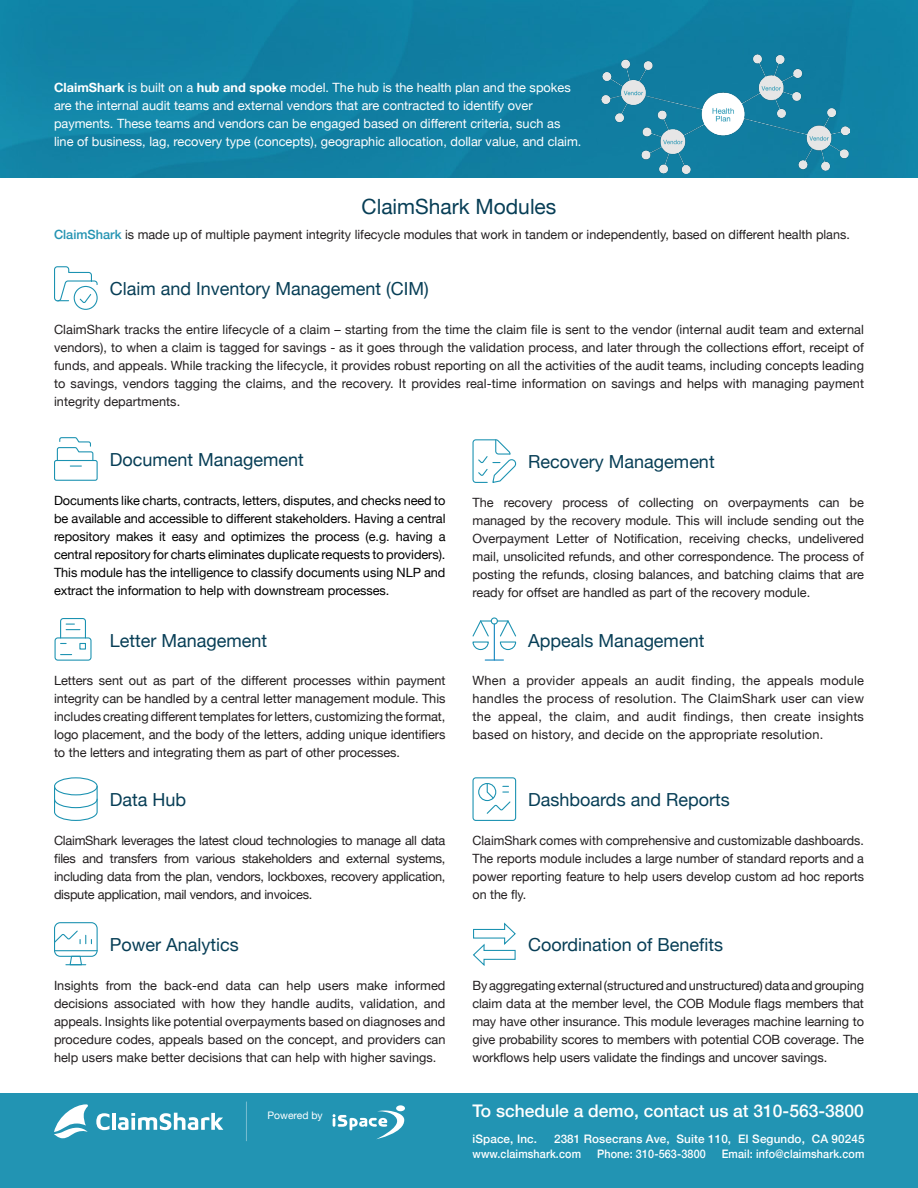
<style>
.page{position:relative;width:918px;height:1188px;background:#fff}
.page>*{position:absolute;margin:0;border:0;box-sizing:border-box;transform-origin:0 0}
.t1{font:21px "Helvetica Neue";color:#073e56}
.t2{font:18px "Helvetica Neue";color:#073e56}
.t3{font:500 17.4px "Helvetica Neue";color:#fff}
.t4{font:12.75px/18px "Helvetica Neue";color:#231f20;text-align:justify}
.t5{font:12.75px/18px "Helvetica Neue";letter-spacing:-.005em;color:#000;text-align:justify}
.t6{font:12.75px/18px "Helvetica Neue";color:#fff}
.t7{font:500 11.7px "Helvetica Neue";letter-spacing:.015em;color:#fff;scale:.92 1}
.t8{font:500 11.7px "Helvetica Neue";letter-spacing:.015em;color:#fff}
.t9{font:10.35px "Helvetica Neue";color:#fff}
.s1{font-weight:700}
.s2{font-weight:500;color:#2393b2}
</style>
<div class="page">
<div style="left:0;top:0;width:918px;height:178px;background:#1081a4"></div>
<div style="left:0;top:1094px;width:918px;height:94px;background:#2294b3"></div>
<svg style="left:333px;top:1110px;width:72px;height:29px"></svg>
<div style="left:396px;top:1105px;width:9px;height:6px;background:#fff;border-radius:50%"></div>
<hr style="left:246px;top:1102px;width:1px;height:39px;background:#74bbcf">
<svg style="left:96px;top:1113px;width:14px;height:17px"></svg>
<hr style="left:112px;top:1113px;width:4px;height:17px;background:#fff">
<svg style="left:118px;top:1113px;width:105px;height:17px"></svg>
<svg style="left:54px;top:1104px;width:34px;height:34px"></svg>
<svg style="left:472px;top:439px;width:44px;height:44px"></svg>
<hr style="left:494px;top:624px;width:1px;height:36px;background:#0b81bc">
<svg style="left:485px;top:659px;width:18px;height:2px"></svg>
<div style="left:491px;top:617px;width:7px;height:8px;border:1px solid #1b92b1;border-radius:50%"></div>
<svg style="left:472px;top:620px;width:19px;height:31px"></svg>
<svg style="left:497px;top:620px;width:19px;height:30px"></svg>
<div style="left:54px;top:460px;width:44px;height:21px;border:1px solid #1b92b1;border-radius:2px"></div>
<svg style="left:56px;top:437px;width:38px;height:30px"></svg>
<div style="left:55px;top:637px;width:37px;height:24px;border:1px solid #1b92b1;border-radius:3px"></div>
<div style="left:79px;top:643px;width:7px;height:7px;border:1px solid #1b92b1"></div>
<svg style="left:60px;top:618px;width:27px;height:26px"></svg>
<svg style="left:66px;top:957px;width:20px;height:9px"></svg>
<div style="left:54px;top:922px;width:44px;height:35px;border:1px solid #1b92b1;border-radius:6px"></div>
<hr style="left:55px;top:950px;width:42px;height:1px;background:#1b92b1">
<svg style="left:54px;top:930px;width:38px;height:14px"></svg>
<svg style="left:473px;top:922px;width:43px;height:44px"></svg>
<div style="left:74px;top:286px;width:24px;height:24px;border:1px solid #1b92b1;border-radius:50%"></div>
<svg style="left:54px;top:266px;width:44px;height:38px"></svg>
<div style="left:54px;top:777px;width:44px;height:18px;border:1px solid #1b92b1;border-radius:50%"></div>
<svg style="left:54px;top:785px;width:44px;height:36px"></svg>
<div style="left:472px;top:777px;width:44px;height:44px;border:1px solid #1b92b1;border-radius:3px"></div>
<div style="left:478px;top:783px;width:18px;height:18px;border:1px solid #1b92b1;border-radius:50%"></div>
<svg style="left:486px;top:783px;width:25px;height:31px"></svg>
<img style="left:601px;top:54px;width:249px;height:120px">
<p class="t6" style="left:54px;top:79px;width:529px"><span class="s1">ClaimShark</span> is built on a <span class="s1">hub and spoke</span> model. The hub is the health plan and the spokes are the internal audit teams and external vendors that are contracted to identify over payments. These teams and vendors can be engaged based on different criteria, such as line of business, lag, recovery type (concepts), geographic allocation, dollar value, and claim.</p>
<p class="t1" style="left:362px;top:192px;width:196px">ClaimShark Modules</p>
<p class="t4" style="left:54px;top:226px;width:797px"><span class="s2">ClaimShark</span> is made up of multiple payment integrity lifecycle modules that work in tandem or independently, based on different health plans.</p>
<p class="t2" style="left:110px;top:276px;width:321px">Claim and Inventory Management (CIM)</p>
<p class="t4" style="left:54px;top:321px;width:812px">ClaimShark tracks the entire lifecycle of a claim – starting from the time the claim file is sent to the vendor (internal audit team and external vendors), to when a claim is tagged for savings - as it goes through the validation process, and later through the collections effort, receipt of funds, and appeals. While tracking the lifecycle, it provides robust reporting on all the activities of the audit teams, including concepts leading to savings, vendors tagging the claims, and the recovery. It provides real-time information on savings and helps with managing payment integrity departments.</p>
<p class="t2" style="left:110px;top:447px;width:196px">Document Management</p>
<p class="t2" style="left:528px;top:449px;width:188px">Recovery Management</p>
<p class="t5" style="left:54px;top:492px;width:393px">Documents like charts, contracts, letters, disputes, and checks need to be available and accessible to different stakeholders. Having a central repository makes it easy and optimizes the process (e.g. having a central repository for charts eliminates duplicate requests to providers).<br>This module has the intelligence to classify documents using NLP and extract the information to help with downstream processes.</p>
<p class="t4" style="left:472px;top:494px;width:393px">The recovery process of collecting on overpayments can be managed by the recovery module. This will include sending out the Overpayment Letter of Notification, receiving checks, undelivered mail, unsolicited refunds, and other correspondence. The process of posting the refunds, closing balances, and batching claims that are ready for offset are handled as part of the recovery module.</p>
<p class="t2" style="left:110px;top:627px;width:159px">Letter Management</p>
<p class="t2" style="left:528px;top:627px;width:178px">Appeals Management</p>
<p class="t4" style="left:54px;top:673px;width:393px">Letters sent out as part of the different processes within payment integrity can be handled by a central letter management module. This includes creating different templates for letters, customizing the format, logo placement, and the body of the letters, adding unique identifiers to the letters and integrating them as part of other processes.</p>
<p class="t4" style="left:472px;top:673px;width:393px">When a provider appeals an audit finding, the appeals module handles the process of resolution. The ClaimShark user can view the appeal, the claim, and audit findings, then create insights based on history, and decide on the appropriate resolution.</p>
<p class="t2" style="left:110px;top:787px;width:78px">Data Hub</p>
<p class="t2" style="left:528px;top:787px;width:203px">Dashboards and Reports</p>
<p class="t4" style="left:54px;top:832px;width:393px">ClaimShark leverages the latest cloud technologies to manage all data files and transfers from various stakeholders and external systems, including data from the plan, vendors, lockboxes, recovery application, dispute application, mail vendors, and invoices.</p>
<p class="t4" style="left:472px;top:832px;width:393px">ClaimShark comes with comprehensive and customizable dashboards.<br>The reports module includes a large number of standard reports and a power reporting feature to help users develop custom ad hoc reports on the fly.</p>
<p class="t2" style="left:110px;top:932px;width:130px">Power Analytics</p>
<p class="t2" style="left:528px;top:932px;width:197px">Coordination of Benefits</p>
<p class="t4" style="left:54px;top:977px;width:393px">Insights from the back-end data can help users make informed decisions associated with how they handle audits, validation, and appeals. Insights like potential overpayments based on diagnoses and procedure codes, appeals based on the concept, and providers can help users make better decisions that can help with higher savings.</p>
<p class="t4" style="left:472px;top:977px;width:393px">By aggregating external (structured and unstructured) data and grouping claim data at the member level, the COB Module flags members that may have other insurance. This module leverages machine learning to give probability scores to members with potential COB coverage. The workflows help users validate the findings and uncover savings.</p>
<p class="t9" style="left:268px;top:1107px;width:57px">Powered by</p>
<p class="t3" style="left:472px;top:1097px;width:393px">To schedule a demo, contact us at 310-563-3800</p>
<p class="t8" style="left:472px;top:1129px;width:66px">iSpace, Inc.</p>
<p class="t8" style="left:554px;top:1129px;width:312px">2381 Rosecrans Ave, Suite 110, EI Segundo, CA 90245</p>
<p class="t7" style="left:472px;top:1144px;width:120px">www.claimshark.com</p>
<p class="t7" style="left:597px;top:1144px;width:120px">Phone: 310-563-3800</p>
<p class="t7" style="left:722px;top:1144px;width:157px">Email: info@claimshark.com</p>
</div>
